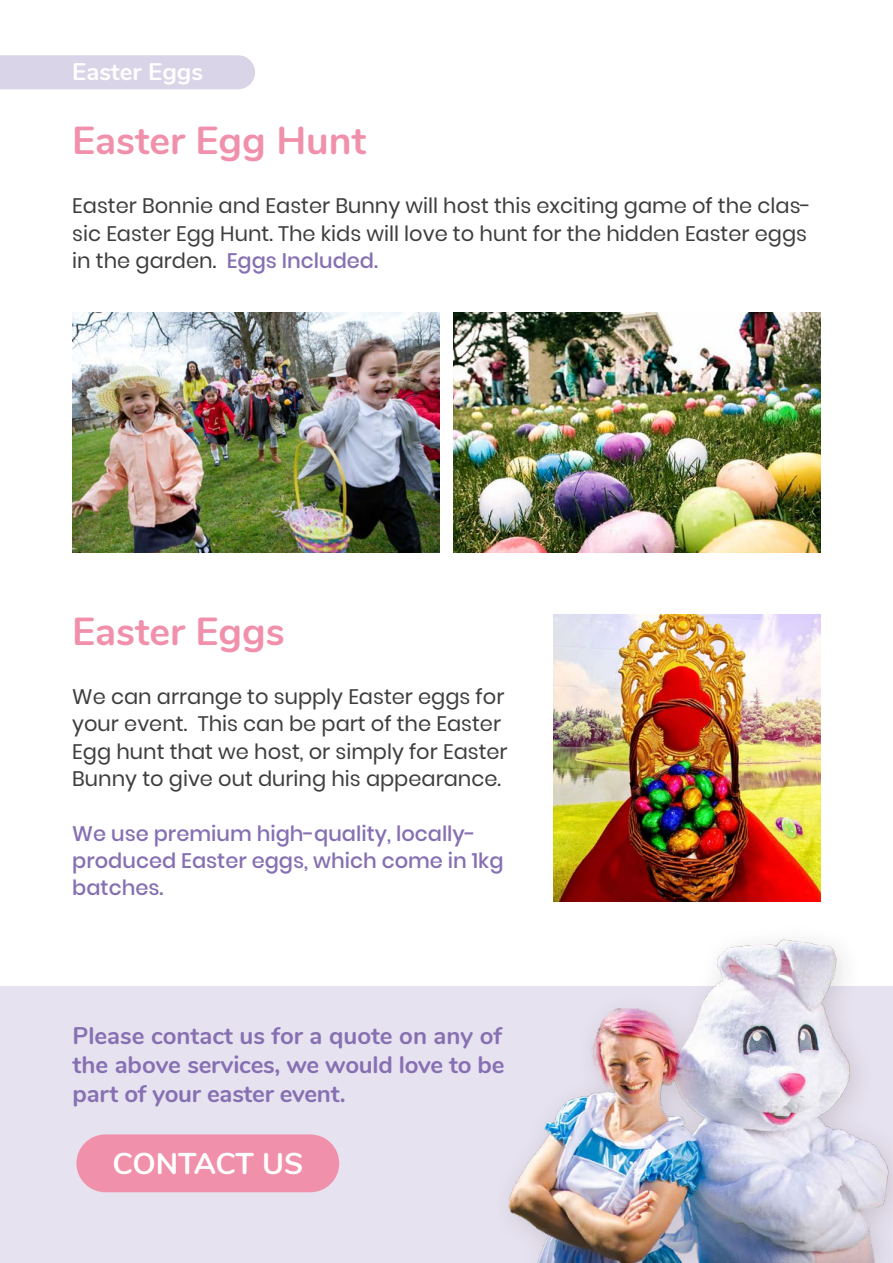
<style>
.page{position:relative;width:893px;height:1263px;background:#fff}
.page>*{position:absolute;margin:0;border:0;box-sizing:border-box;transform-origin:0 0}
.t1{font:700 39px "Nunito";color:#f090ab}
.t2{font:700 30px "Nunito";letter-spacing:-.01em;color:#fff}
.t3{font:700 24px/28.8px "Nunito";letter-spacing:-.01em;color:#8670b2;text-align:justify}
.t4{font:700 24px "Nunito";color:#fff}
.t5{font:21px/27.3px "Poppins";color:#3e3e3f}
.t6{font:500 21px/27.3px "Poppins";color:#8670b2}
.s1{font-weight:500;color:#8670b2}
</style>
<div class="page">
<div style="left:0;top:986px;width:893px;height:277px;background:#e7e2ef"></div>
<div style="left:0;top:55px;width:255px;height:34px;background:#dad4e8"></div>
<div style="left:490px;top:921px;width:403px;height:342px;background:#231f20;opacity:.15"></div>
<img style="left:505px;top:921px;width:388px;height:342px">
<div style="left:76px;top:1134px;width:263px;height:58px;background:#f090ab;border-radius:29px"></div>
<img style="left:73px;top:313px;width:366px;height:239px">
<img style="left:454px;top:313px;width:367px;height:239px">
<img style="left:554px;top:614px;width:267px;height:287px">
<p class="t4" style="left:72px;top:53px;width:132px">Easter Eggs</p>
<h1 class="t1" style="left:72px;top:112px;width:295px">Easter Egg Hunt</h1>
<p class="t5" style="left:72px;top:192px;width:740px">Easter Bonnie and Easter Bunny will host this exciting game of the clas&shy;sic Easter Egg Hunt. The kids will love to hunt for the hidden Easter eggs in the garden. <span class="s1">Eggs Included.</span></p>
<h1 class="t1" style="left:72px;top:603px;width:214px">Easter Eggs</h1>
<p class="t5" style="left:72px;top:683px;width:437px">We can arrange to supply Easter eggs for your event. This can be part of the Easter Egg hunt that we host, or simply for Easter Bunny to give out during his appearance.</p>
<p class="t6" style="left:72px;top:820px;width:433px">We use premium high-quality, locally&shy;produced Easter eggs, which come in 1kg batches.</p>
<p class="t3" style="left:73px;top:1020px;width:433px">Please contact us for a quote on any of the above services, we would love to be part of your easter event.</p>
<h2 class="t2" style="left:112px;top:1142px;width:192px">CONTACT US</h2>
</div>
